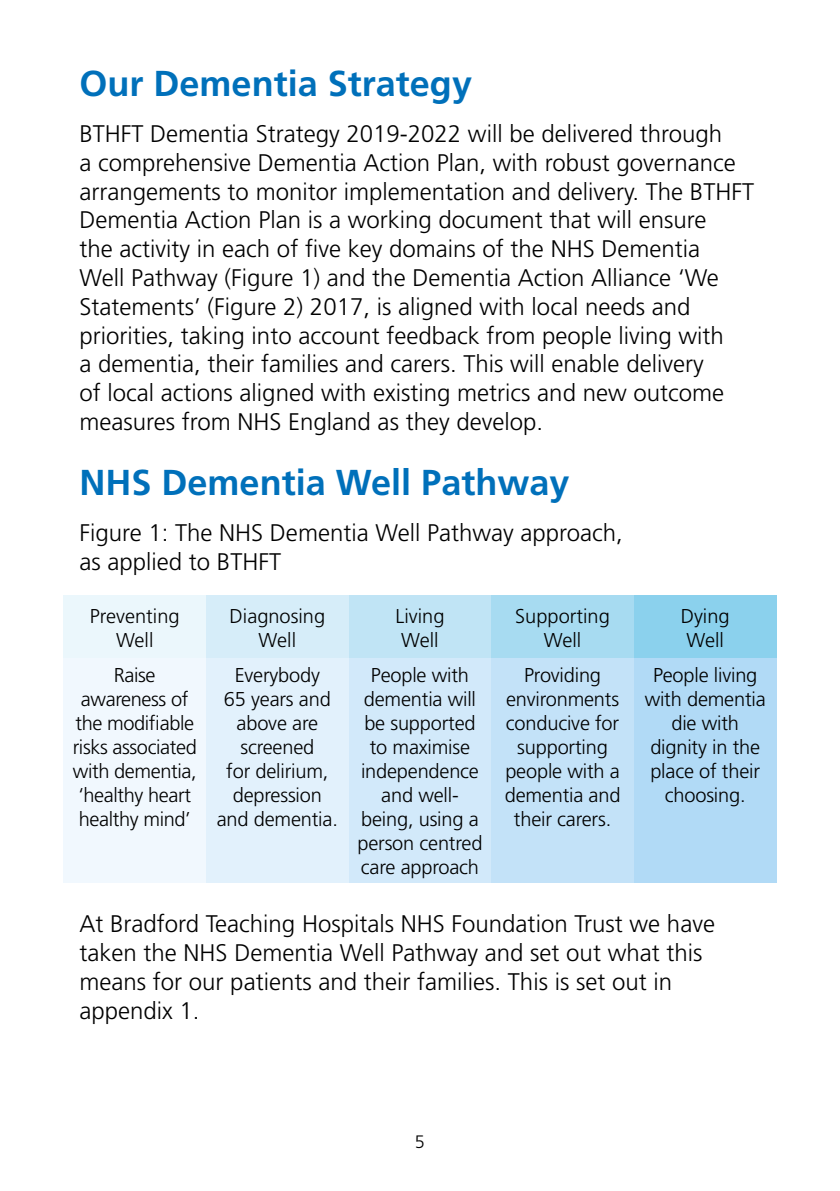
<style>
.page{position:relative;width:840px;height:1191px;background:#fff}
.page>*{position:absolute;margin:0;border:0;box-sizing:border-box;transform-origin:0 0}
._18pt_Bold_title{font:700 36px "Frutiger";color:#0070ba}
._12pt_body_Text{font:300 24px/28.8px "Frutiger";color:#000}
._12pt_body_Text-2{font:300 20px/24px "Frutiger";letter-spacing:-.01em;color:#000;text-align:center}
.t1{font:300 18px "Frutiger";color:#000}
</style>
<div class="page">
<div style="left:63px;top:595px;width:143px;height:63px;background:#ebf7fc"></div>
<div style="left:206px;top:595px;width:142px;height:63px;background:#d6edf9"></div>
<div style="left:348px;top:595px;width:143px;height:63px;background:#c0e4f5"></div>
<div style="left:491px;top:595px;width:142px;height:63px;background:#a7dbf1"></div>
<div style="left:633px;top:595px;width:143px;height:63px;background:#8bd1ed"></div>
<div style="left:63px;top:658px;width:143px;height:224px;background:#f1f8fe"></div>
<div style="left:206px;top:658px;width:142px;height:224px;background:#e2f1fc"></div>
<div style="left:348px;top:658px;width:143px;height:224px;background:#d2e9fa"></div>
<div style="left:491px;top:658px;width:142px;height:224px;background:#c3e2f8"></div>
<div style="left:633px;top:658px;width:143px;height:224px;background:#b1daf6"></div>
<p class="_18pt_Bold_title" style="left:79px;top:62px;width:394px">Our Dementia Strategy</p>
<p class="_12pt_body_Text" style="left:79px;top:119px;width:675px">BTHFT Dementia Strategy 2019-2022 will be delivered through<br>a comprehensive Dementia Action Plan, with robust governance arrangements to monitor implementation and delivery. The BTHFT Dementia Action Plan is a working document that will ensure<br>the activity in each of five key domains of the NHS Dementia<br>Well Pathway (Figure 1) and the Dementia Action Alliance ‘We Statements’ (Figure 2) 2017, is aligned with local needs and priorities, taking into account feedback from people living with<br>a dementia, their families and carers. This will enable delivery<br>of local actions aligned with existing metrics and new outcome measures from NHS England as they develop.</p>
<p class="_18pt_Bold_title" style="left:79px;top:461px;width:491px">NHS Dementia Well Pathway</p>
<p class="_12pt_body_Text" style="left:79px;top:518px;width:544px">Figure 1: The NHS Dementia Well Pathway approach, as applied to BTHFT</p>
<p class="_12pt_body_Text-2" style="left:90px;top:603px;width:91px">Preventing<br>Well</p>
<p class="_12pt_body_Text-2" style="left:229px;top:603px;width:97px">Diagnosing<br>Well</p>
<p class="_12pt_body_Text-2" style="left:395px;top:603px;width:50px;text-align:left">Living<br>Well</p>
<p class="_12pt_body_Text-2" style="left:515px;top:603px;width:96px">Supporting<br>Well</p>
<p class="_12pt_body_Text-2" style="left:680px;top:603px;width:50px;text-align:left">Dying<br>Well</p>
<p class="_12pt_body_Text-2" style="left:73px;top:663px;width:126px">Raise awareness of the modifiable risks associated with dementia, ‘healthy heart healthy mind’</p>
<p class="_12pt_body_Text-2" style="left:217px;top:663px;width:122px">Everybody<br>65 years and above are screened<br>for delirium, depression and dementia.</p>
<p class="_12pt_body_Text-2" style="left:357px;top:663px;width:126px">People with dementia will be supported to maximise independence and well&shy;being, using a person centred care approach</p>
<p class="_12pt_body_Text-2" style="left:504px;top:663px;width:117px">Providing environments conducive for supporting people with a dementia and their carers.</p>
<p class="_12pt_body_Text-2" style="left:644px;top:663px;width:122px">People living with dementia die with dignity in the place of their choosing.</p>
<p class="_12pt_body_Text" style="left:79px;top:909px;width:636px">At Bradford Teaching Hospitals NHS Foundation Trust we have taken the NHS Dementia Well Pathway and set out what this means for our patients and their families. This is set out in appendix 1.</p>
<p class="t1" style="left:415px;top:1132px;width:12px">5</p>
</div>
